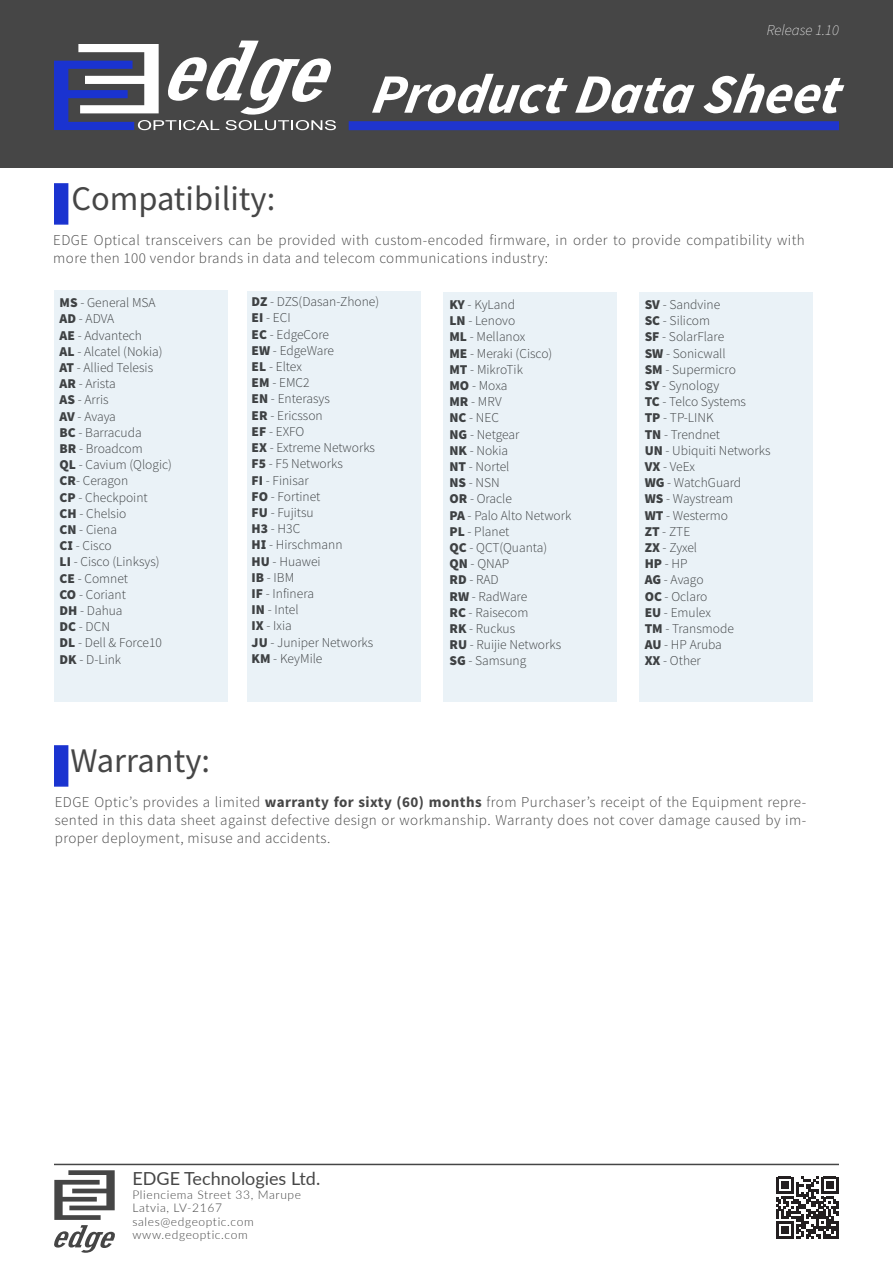
<style>
.page{position:relative;width:893px;height:1263px;background:#fff}
.page>*{position:absolute;margin:0;border:0;box-sizing:border-box;transform-origin:0 0}
.t1{font:italic 700 55.5px "Source Sans Pro";color:#fff}
.t2{font:34.5px "Source Sans Pro";color:#464646}
.t3{font:18px "Lato";color:#464646}
.t4{font:300 15px/18px "Source Sans Pro";letter-spacing:.03em;color:#464646}
.t5{font:italic 200 15px "Source Sans Pro";color:#fff}
.t6{font:300 13.5px/16.2px "Source Sans Pro";color:#3e4143}
.t7{font:300 12px "Lato";letter-spacing:.05em;color:#464646}
.s1{font-weight:900}
.s2{font-weight:700}
</style>
<div class="page">
<div style="left:0;top:0;width:893px;height:168px;background:#464646"></div>
<svg style="left:54px;top:40px;width:282px;height:90px"></svg>
<div style="left:349px;top:121px;width:490px;height:9px;background:#1f35ce"></div>
<hr style="left:54px;top:1164px;width:785px;height:1px;background:#464646">
<svg style="left:54px;top:1170px;width:61px;height:83px"></svg>
<svg style="left:776px;top:1177px;width:62px;height:62px"></svg>
<div style="left:54px;top:183px;width:14px;height:42px;background:#1a33d0"></div>
<div style="left:54px;top:290px;width:174px;height:412px;background:#eaf2f7"></div>
<div style="left:248px;top:291px;width:173px;height:411px;background:#eaf2f7"></div>
<div style="left:443px;top:292px;width:174px;height:410px;background:#eaf2f7"></div>
<div style="left:639px;top:292px;width:173px;height:409px;background:#eaf2f7"></div>
<div style="left:54px;top:745px;width:14px;height:42px;background:#1a33d0"></div>
<p class="t5" style="left:767px;top:21px;width:74px">Release 1.10</p>
<p class="t1" style="left:370px;top:57px;width:481px">ProductData Sheet</p>
<p class="t2" style="left:71px;top:176px;width:205px">Compatibility:</p>
<p class="t4" style="left:53px;top:231px;width:753px">EDGE Optical transceivers can be provided with custom-encoded firmware, in order to provide compatibility with more then 100 vendor brands in data and telecom communications industry:</p>
<p class="t6" style="left:60px;top:295px;width:98px"><span class="s1">MS</span> - General MSA</p>
<p class="t6" style="left:60px;top:311px;width:84px"><span class="s1">AD</span> - ADVA<br><span class="s1">AE</span> - Advantech</p>
<p class="t6" style="left:60px;top:343px;width:104px"><span class="s1">AL</span> - Alcatel (Nokia)</p>
<p class="t6" style="left:60px;top:359px;width:95px"><span class="s1">AT</span> - Allied Telesis<br><span class="s1">AR</span> - Arista<br><span class="s1">AS</span> - Arris</p>
<p class="t6" style="left:60px;top:408px;width:84px"><span class="s1">AV</span> - Avaya<br><span class="s1">BC</span> - Barracuda</p>
<p class="t6" style="left:60px;top:440px;width:114px"><span class="s1">BR</span> - Broadcom<br><span class="s1">QL</span> - Cavium (Qlogic)<br><span class="s1">CR</span>- Ceragon<br><span class="s1">CP</span> - Checkpoint<br><span class="s1">CH</span> - Chelsio<br><span class="s1">CN</span> - Ciena</p>
<p class="t6" style="left:60px;top:538px;width:54px"><span class="s1">CI</span> - Cisco</p>
<p class="t6" style="left:60px;top:554px;width:104px"><span class="s1">LI</span> - Cisco (Linksys)<br><span class="s1">CE</span> - Comnet<br><span class="s1">CO</span> - Coriant<br><span class="s1">DH</span> - Dahua<br><span class="s1">DC</span> - DCN<br><span class="s1">DL</span> - Dell &amp; Force10</p>
<p class="t6" style="left:60px;top:651px;width:63px"><span class="s1">DK</span> - D-Link</p>
<p class="t6" style="left:252px;top:294px;width:129px"><span class="s1">DZ</span> - DZS(Dasan-Zhone)<br><span class="s1">EI</span> - ECI<br><span class="s1">EC</span> - EdgeCore<br><span class="s1">EW</span> - EdgeWare<br><span class="s1">EL</span> - Eltex<br><span class="s1">EM</span> - EMC2<br><span class="s1">EN</span> - Enterasys<br><span class="s1">ER</span> - Ericsson<br><span class="s1">EF</span> - EXFO<br><span class="s1">EX</span> - Extreme Networks</p>
<p class="t6" style="left:252px;top:456px;width:93px"><span class="s1">F5</span> - F5 Networks<br><span class="s1">FI</span> - Finisar<br><span class="s1">FO</span> - Fortinet<br><span class="s1">FU</span> - Fujitsu</p>
<p class="t6" style="left:252px;top:520px;width:50px"><span class="s1">H3</span> - H3C</p>
<p class="t6" style="left:252px;top:537px;width:92px"><span class="s1">HI</span> - Hirschmann</p>
<p class="t6" style="left:252px;top:553px;width:70px"><span class="s1">HU</span> - Huawei</p>
<p class="t6" style="left:252px;top:569px;width:44px"><span class="s1">IB</span> - IBM</p>
<p class="t6" style="left:252px;top:585px;width:123px"><span class="s1">IF</span> - Infinera<br><span class="s1">IN</span> - Intel<br><span class="s1">IX</span> - Ixia<br><span class="s1">JU</span> - Juniper Networks<br><span class="s1">KM</span> - KeyMile</p>
<p class="t6" style="left:449px;top:296px;width:77px"><span class="s1">KY</span> - KyLand<br><span class="s1">LN</span> - Lenovo<br><span class="s1">ML</span> - Mellanox</p>
<p class="t6" style="left:449px;top:345px;width:104px"><span class="s1">ME</span> - Meraki (Cisco)</p>
<p class="t6" style="left:449px;top:361px;width:75px"><span class="s1">MT</span> - MikroTik</p>
<p class="t6" style="left:449px;top:377px;width:59px"><span class="s1">MO</span> - Moxa</p>
<p class="t6" style="left:449px;top:394px;width:54px"><span class="s1">MR</span> - MRV<br><span class="s1">NC</span> - NEC</p>
<p class="t6" style="left:449px;top:426px;width:71px"><span class="s1">NG</span> - Netgear</p>
<p class="t6" style="left:449px;top:442px;width:60px"><span class="s1">NK</span> - Nokia</p>
<p class="t6" style="left:449px;top:458px;width:123px"><span class="s1">NT</span> - Nortel<br><span class="s1">NS</span> - NSN<br><span class="s1">OR</span> - Oracle<br><span class="s1">PA</span> - Palo Alto Network</p>
<p class="t6" style="left:449px;top:523px;width:99px"><span class="s1">PL</span> - Planet<br><span class="s1">QC</span> - QCT(Quanta)<br><span class="s1">QN</span> - QNAP<br><span class="s1">RD</span> - RAD<br><span class="s1">RW</span> - RadWare</p>
<p class="t6" style="left:449px;top:604px;width:80px"><span class="s1">RC</span> - Raisecom</p>
<p class="t6" style="left:449px;top:620px;width:67px"><span class="s1">RK</span> - Ruckus</p>
<p class="t6" style="left:449px;top:637px;width:113px"><span class="s1">RU</span> - Ruijie Networks</p>
<p class="t6" style="left:449px;top:653px;width:78px"><span class="s1">SG</span> - Samsung</p>
<p class="t6" style="left:645px;top:296px;width:77px"><span class="s1">SV</span> - Sandvine</p>
<p class="t6" style="left:645px;top:313px;width:67px"><span class="s1">SC</span> - Silicom</p>
<p class="t6" style="left:645px;top:329px;width:81px"><span class="s1">SF</span> - SolarFlare</p>
<p class="t6" style="left:645px;top:345px;width:83px"><span class="s1">SW</span> - Sonicwall</p>
<p class="t6" style="left:645px;top:361px;width:93px"><span class="s1">SM</span> - Supermicro</p>
<p class="t6" style="left:645px;top:377px;width:76px"><span class="s1">SY</span> - Synology</p>
<p class="t6" style="left:645px;top:394px;width:103px"><span class="s1">TC</span> - Telco Systems</p>
<p class="t6" style="left:645px;top:410px;width:70px"><span class="s1">TP</span> - TP-LINK</p>
<p class="t6" style="left:645px;top:426px;width:127px"><span class="s1">TN</span> - Trendnet<br><span class="s1">UN</span> - Ubiquiti Networks<br><span class="s1">VX</span> - VeEx<br><span class="s1">WG</span> - WatchGuard<br><span class="s1">WS</span> - Waystream<br><span class="s1">WT</span> - Westermo<br><span class="s1">ZT</span> - ZTE<br><span class="s1">ZX</span> - Zyxel</p>
<p class="t6" style="left:645px;top:556px;width:91px"><span class="s1">HP</span> - HP<br><span class="s1">AG</span> - Avago<br><span class="s1">OC</span> - Oclaro<br><span class="s1">EU</span> - Emulex<br><span class="s1">TM</span> - Transmode<br><span class="s1">AU</span> - HP Aruba<br><span class="s1">XX</span> - Other</p>
<p class="t2" style="left:70px;top:738px;width:141px">Warranty:</p>
<p class="t4" style="left:55px;top:793px;width:753px;text-align:justify">EDGE Optic’s provides a limited <span class="s2">warranty for sixty (60) months</span> from Purchaser’s receipt of the Equipment repre&shy;sented in this data sheet against defective design or workmanship. Warranty does not cover damage caused by im&shy;proper deployment, misuse and accidents.</p>
<p class="t3" style="left:132px;top:1166px;width:189px">EDGE Technologies Ltd.</p>
<p class="t7" style="left:132px;top:1186px;width:170px">Plienciema Street 33, Marupe</p>
<p class="t7" style="left:132px;top:1200px;width:91px">Latvia, LV-2167</p>
<p class="t7" style="left:132px;top:1213px;width:123px">sales@edgeoptic.com</p>
<p class="t7" style="left:132px;top:1227px;width:117px">www.edgeoptic.com</p>
</div>
